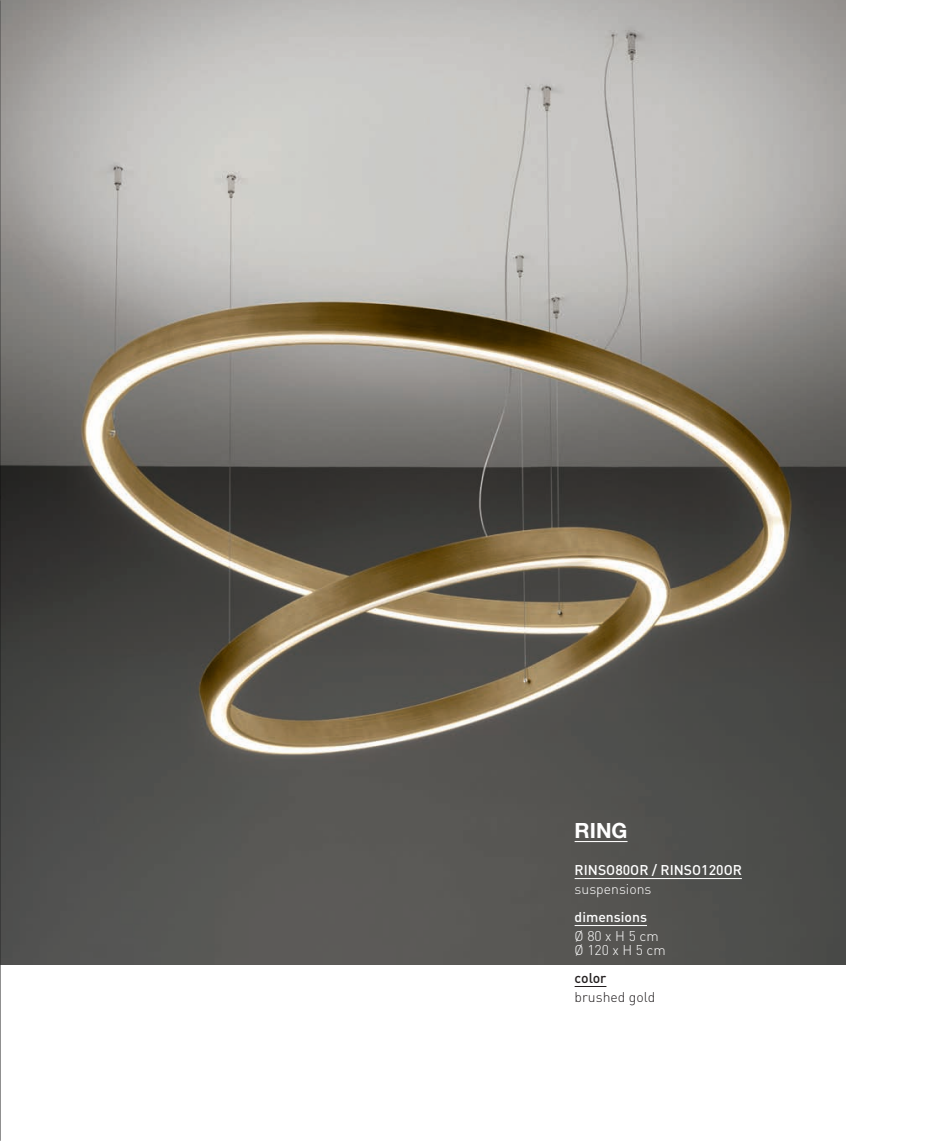
<style>
.page{position:relative;width:943px;height:1141px;background:#fff}
.page>*{position:absolute;margin:0;border:0;box-sizing:border-box;transform-origin:0 0}
.t1{font:700 21px "Helvetica Neue LT Std";color:#fff}
.t2{font:500 14px/18.9px "DIN";color:#fff}
.t3{font:300 14px/28px "DIN";color:#fff}
.t4{font:300 14px "DIN";color:#231f20}
.s1{font-weight:300}
.s2{font-weight:500;color:#231f20}
</style>
<div class="page">
<img style="left:0;top:0;width:845px;height:965px">
<hr style="left:574px;top:878px;width:168px;height:1px;background:#fff">
<hr style="left:574px;top:925px;width:73px;height:1px;background:#fff">
<hr style="left:574px;top:986px;width:32px;height:1px;background:#231f20">
<hr style="left:574px;top:841px;width:53px;height:1px;background:#fff">
<p class="t1" style="left:574px;top:818px;width:54px">RING</p>
<p class="t2" style="left:574px;top:860px;width:169px">RINSO80OR / RINSO120OR <span class="s1">suspensions</span></p>
<p class="t2" style="left:574px;top:907px;width:85px">dimensions<br><span class="s1">Ø 80 x H 5 cm</span></p>
<p class="t3" style="left:574px;top:936px;width:93px">Ø 120 x H 5 cm <span class="s2">color</span></p>
<p class="t4" style="left:574px;top:988px;width:82px">brushed gold</p>
</div>
